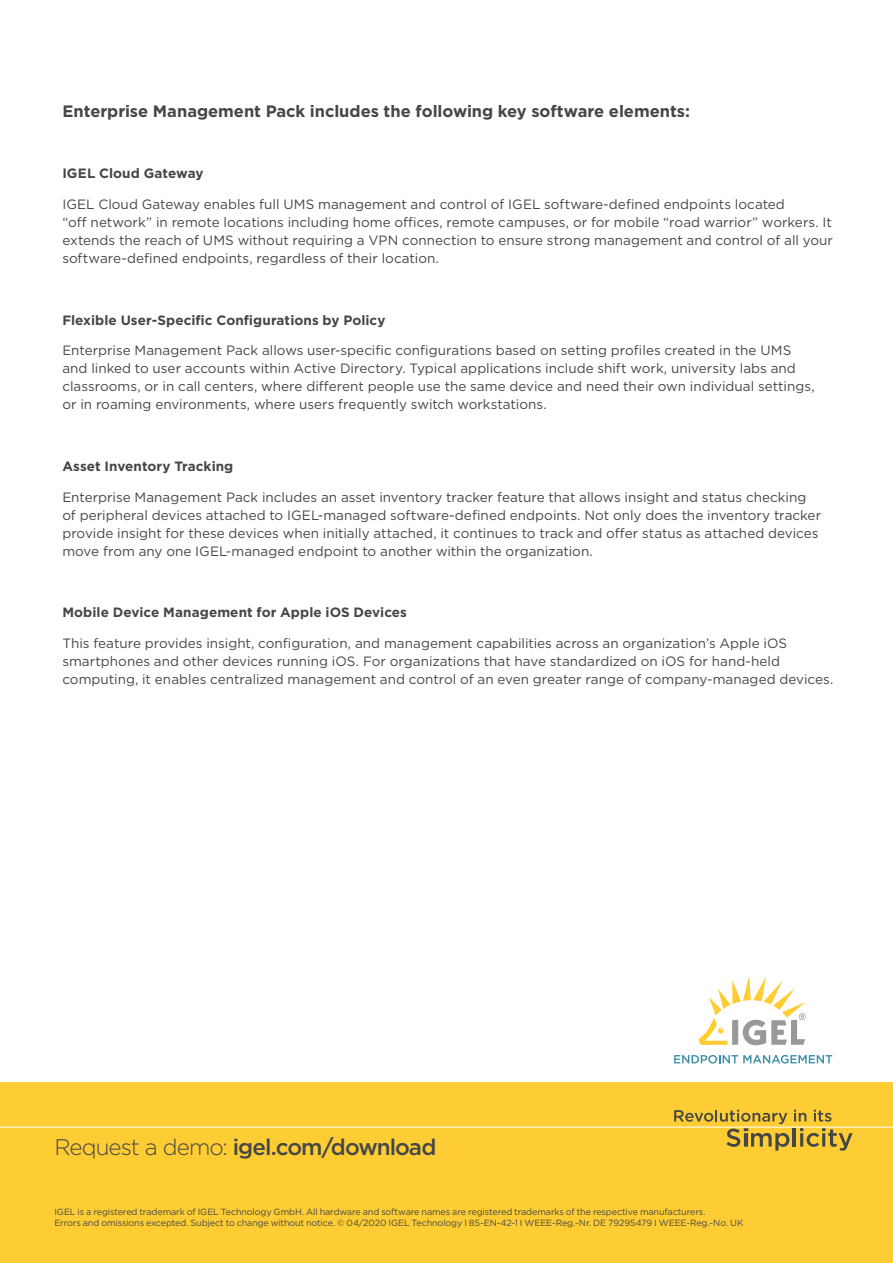
<style>
.page{position:relative;width:893px;height:1263px;background:#fff}
.page>*{position:absolute;margin:0;border:0;box-sizing:border-box;transform-origin:0 0}
.t1{font:500 22.5px "Gotham";letter-spacing:-.04em;color:#444747}
.t2{font:700 16.5px "Gotham";letter-spacing:-.005em;color:#444747}
.t3{font:13.5px/18px "Gotham";color:#444747}
.t4{font:700 13.5px "Gotham";letter-spacing:.005em;color:#444747}
.t5{font:9px/10.5px "Gotham";letter-spacing:-.015em;color:#444747}
.s1{font-weight:300}
</style>
<div class="page">
<div style="left:0;top:1082px;width:893px;height:181px;background:#fecd33"></div>
<hr style="left:0;top:1127px;width:893px;height:1px;background:#fff">
<svg style="left:674px;top:1110px;width:178px;height:41px"></svg>
<svg style="left:674px;top:1055px;width:158px;height:8px"></svg>
<svg style="left:698px;top:976px;width:108px;height:69px"></svg>
<p class="t2" style="left:62px;top:100px;width:629px">Enterprise Management Pack includes the following key software elements:</p>
<p class="t4" style="left:62px;top:165px;width:143px">IGEL Cloud Gateway</p>
<p class="t3" style="left:62px;top:195px;width:772px">IGEL Cloud Gateway enables full UMS management and control of IGEL software-defined endpoints located<br>“off network” in remote locations including home offices, remote campuses, or for mobile “road warrior” workers. It extends the reach of UMS without requiring a VPN connection to ensure strong management and control of all your software-defined endpoints, regardless of their location.</p>
<p class="t4" style="left:62px;top:311px;width:325px">Flexible User-Specific Configurations by Policy</p>
<p class="t3" style="left:62px;top:341px;width:754px">Enterprise Management Pack allows user-specific configurations based on setting profiles created in the UMS and linked to user accounts within Active Directory. Typical applications include shift work, university labs and classrooms, or in call centers, where different people use the same device and need their own individual settings, or in roaming environments, where users frequently switch workstations.</p>
<p class="t4" style="left:62px;top:457px;width:173px">Asset Inventory Tracking</p>
<p class="t3" style="left:62px;top:488px;width:760px">Enterprise Management Pack includes an asset inventory tracker feature that allows insight and status checking of peripheral devices attached to IGEL-managed software-defined endpoints. Not only does the inventory tracker provide insight for these devices when initially attached, it continues to track and offer status as attached devices move from any one IGEL-managed endpoint to another within the organization.</p>
<p class="t4" style="left:62px;top:603px;width:346px">Mobile Device Management for Apple iOS Devices</p>
<p class="t3" style="left:62px;top:634px;width:772px">This feature provides insight, configuration, and management capabilities across an organization’s Apple iOS smartphones and other devices running iOS. For organizations that have standardized on iOS for hand-held computing, it enables centralized management and control of an even greater range of company-managed devices.</p>
<p class="t1" style="left:54px;top:1132px;width:383px"><span class="s1">Request a demo:</span> igel.com/download</p>
<p class="t5" style="left:54px;top:1207px;width:691px">IGEL is a registered trademark of IGEL Technology GmbH. All hardware and software names are registered trademarks of the respective manufacturers.<br>Errors and omissions excepted. Subject to change without notice. © 04/2020 IGEL Technology I 85-EN-42-1 I WEEE-Reg.-Nr. DE 79295479 I WEEE-Reg.-No. UK</p>
</div>
